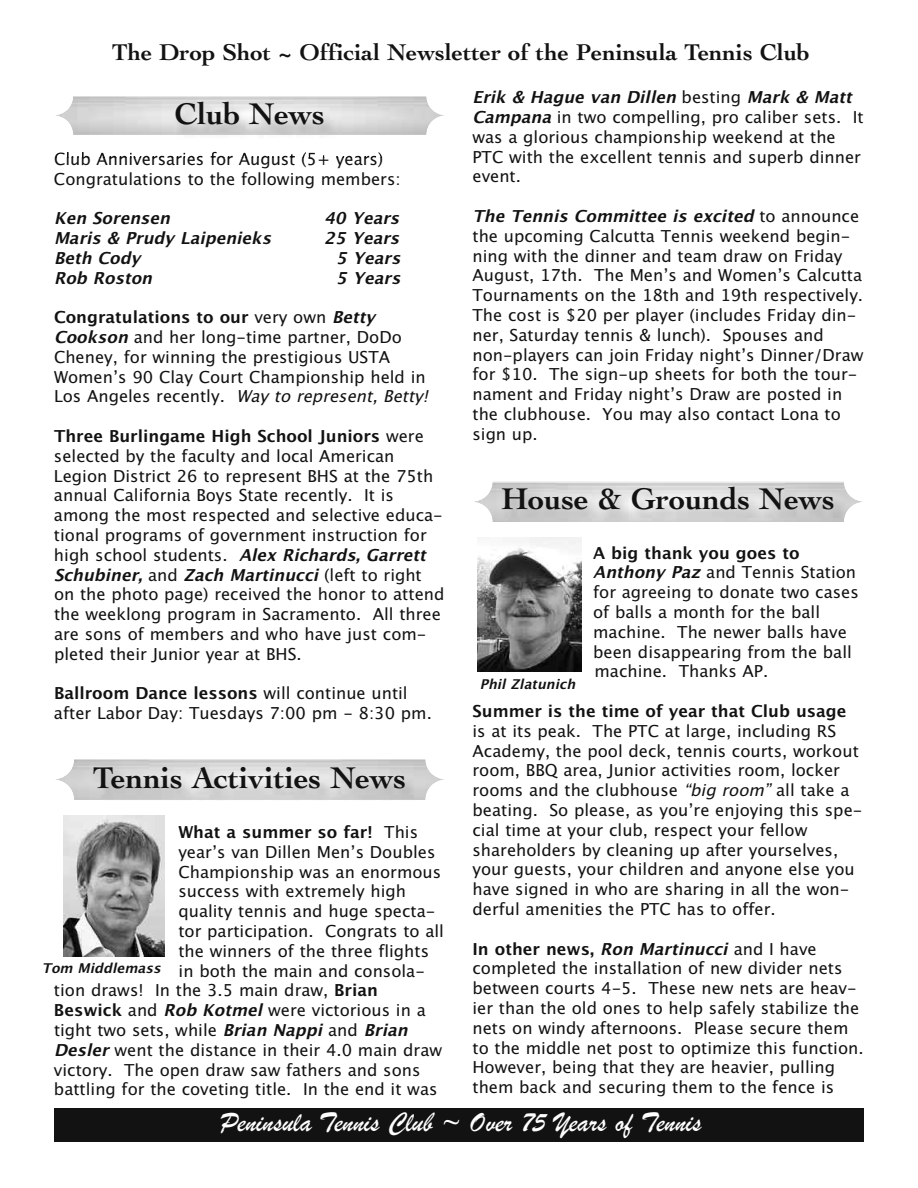
<style>
.page{position:relative;width:918px;height:1188px;background:#fff}
.page>*{position:absolute;margin:0;border:0;box-sizing:border-box;transform-origin:0 0}
.t1{font:700 31.5px "Cochin";color:#121212}
.t2{font:28.8px "Brush Script";color:#fff}
.t3{font:700 24px "Cochin";color:#121212}
.t4{font:16.5px/19.8px "Lucida Grande";color:#121212}
.t5{font:italic 700 16.5px "Lucida Grande";color:#121212}
.t6{font:700 16.5px "Lucida Grande";color:#121212}
.t7{font:italic 700 13.5px "Lucida Grande";color:#121212}
.s1{font-weight:700}
.s2{font-weight:700;font-style:italic}
.s3{font-style:italic}
.s4{font-weight:400}
</style>
<div class="page">
<div style="left:54px;top:1108px;width:810px;height:34px;background:#121212"></div>
<img style="left:210px;top:151px;width:172px;height:6px">
<img style="left:55px;top:152px;width:148px;height:5px">
<img style="left:64px;top:816px;width:101px;height:140px">
<img style="left:478px;top:537px;width:103px;height:134px">
<h3 class="t3" style="left:112px;top:38px;width:699px">The Drop Shot ~ Official Newsletter of the Peninsula Tennis Club</h3>
<h1 class="t1" style="left:174px;top:96px;width:152px">Club News</h1>
<p class="t4" style="left:54px;top:149px;width:348px">Club Anniversaries for August (5+ years)<br>Congratulations to the following members:</p>
<p class="t5" style="left:54px;top:209px;width:123px">Ken Sorensen</p>
<p class="t5" style="left:324px;top:209px;width:82px">40 Years</p>
<p class="t5" style="left:54px;top:229px;width:224px">Maris &amp; Prudy Laipenieks</p>
<p class="t5" style="left:324px;top:229px;width:82px">25 Years</p>
<p class="t5" style="left:54px;top:248px;width:94px">Beth Cody</p>
<p class="t5" style="left:336px;top:248px;width:72px">5 Years</p>
<p class="t5" style="left:54px;top:268px;width:105px">Rob Roston</p>
<p class="t5" style="left:336px;top:268px;width:72px">5 Years</p>
<p class="t4" style="left:54px;top:308px;width:382px"><span class="s1">Congratulations to our</span> very own <span class="s2">Betty Cookson</span>and her long-time partner, DoDo Cheney, for winning the prestigious USTA Women’s 90 Clay Court Championship held in Los Angeles recently. <span class="s3">Waytorepresent,Betty!</span></p>
<p class="t4" style="left:54px;top:426px;width:392px"><span class="s1">Three Burlingame High School Juniors</span> were selected by the faculty and local American Legion District 26 to represent BHS at the 75th annual California Boys State recently. It is among the most respected and selective educa&shy;tional programs of government instruction for high school students. <span class="s2">AlexRichards,Garrett Schubiner,</span> a n d <span class="s2">Zach Martinucci</span> ( l e ft t o r i g h t on the photo page) received the honor to attend the weeklong program in Sacramento. All three are sons of members and who have just com&shy;pleted their Junior year at BHS.</p>
<p class="t4" style="left:54px;top:684px;width:379px"><span class="s1">Ballroom Dance lessons</span> will continue until after Labor Day: Tuesdays 7:00 pm - 8:30 pm.</p>
<h1 class="t1" style="left:93px;top:759px;width:315px">Tennis Activities News</h1>
<p class="t6" style="left:178px;top:823px;width:241px">What a summer so far! <span class="s4">This</span></p>
<p class="t4" style="left:178px;top:842px;width:259px">year’s van Dillen Men’s Doubles</p>
<p class="t4" style="left:178px;top:862px;width:264px">Championship was an enormous</p>
<p class="t4" style="left:178px;top:882px;width:229px">success with extremely high</p>
<p class="t4" style="left:178px;top:902px;width:259px">quality tennis and huge specta-</p>
<p class="t4" style="left:178px;top:921px;width:267px">tor participation. Congrats to all</p>
<p class="t4" style="left:178px;top:941px;width:252px">the winners of the three flights</p>
<p class="t4" style="left:179px;top:961px;width:248px">in both the main and consola-</p>
<p class="t4" style="left:54px;top:981px;width:326px">tion draws! In the 3.5 main draw, <span class="s1">Brian</span></p>
<p class="t4" style="left:54px;top:1001px;width:373px"><span class="s1">Beswick</span> and <span class="s2">RobKotmel</span>were victorious in a</p>
<p class="t4" style="left:54px;top:1020px;width:361px">tight two sets, while <span class="s2">BrianNappi</span>and <span class="s2">Brian</span></p>
<p class="t4" style="left:54px;top:1040px;width:390px"><span class="s2">Desler</span>went the distance in their 4.0 main draw</p>
<p class="t4" style="left:54px;top:1060px;width:368px">victory. The open draw saw fathers and sons</p>
<p class="t4" style="left:54px;top:1080px;width:385px">battling for the coveting title. In the end it was</p>
<p class="t7" style="left:42px;top:960px;width:125px">Tom Middlemass</p>
<p class="t4" style="left:472px;top:88px;width:393px"><span class="s2">Erik &amp; Hague van Dillen</span> b e s t i n g <span class="s2">Mark &amp; Matt Campana</span>in two compelling, pro caliber sets. It was a glorious championship weekend at the PTC with the excellent tennis and superb dinner event.</p>
<p class="t4" style="left:472px;top:206px;width:393px"><span class="s2">The Tennis Committee is excited</span> t o a n n o u n c e the upcoming Calcutta Tennis weekend begin&shy;ning with the dinner and team draw on Friday August, 17th. The Men’s and Women’s Calcutta Tournaments on the 18th and 19th respectively.<br>The cost is $20 per player (includes Friday din&shy;ner, Saturday tennis &amp; lunch). Spouses and non-players can join Friday night’s Dinner/Draw for $10. The sign-up sheets for both the tour&shy;nament and Friday night’s Draw are posted in the clubhouse. You may also contact Lona to sign up.</p>
<h1 class="t1" style="left:501px;top:480px;width:335px">House &amp; Grounds News</h1>
<p class="t4" style="left:593px;top:543px;width:267px"><span class="s1">A big thank you goes to<br></span><span class="s2">AnthonyPaz</span>and Tennis Station for agreeing to donate two cases of balls a month for the ball machine. The newer balls have been disappearing from the ball machine. Thanks AP.</p>
<p class="t6" style="left:473px;top:702px;width:375px">Summer is the time of year that Club usage</p>
<p class="t4" style="left:472px;top:721px;width:391px">is at its peak. The PTC at large, including RS Academy, the pool deck, tennis courts, workout room, BBQ area, Junior activities room, locker rooms and the clubhouse <span class="s3">“bigroom”</span>all take a beating. So please, as you’re enjoying this spe&shy;cial time at your club, respect your fellow shareholders by cleaning up after yourselves, your guests, your children and anyone else you have signed in who are sharing in all the won&shy;derful amenities the PTC has to offer.</p>
<p class="t4" style="left:472px;top:939px;width:393px"><span class="s1">In other news,</span> <span class="s2">RonMartinucci</span>and I have completed the installation of new divider nets between courts 4-5. These new nets are heav&shy;ier than the old ones to help safely stabilize the nets on windy afternoons. Please secure them to the middle net post to optimize this function.<br>However, being that they are heavier, pulling them back and securing them to the fence is</p>
<p class="t7" style="left:480px;top:676px;width:102px">Phil Zlatunich</p>
<h2 class="t2" style="left:220px;top:1104px;width:483px">Peninsula Tennis Club ~ Over 75 Years of Tennis</h2>
</div>
